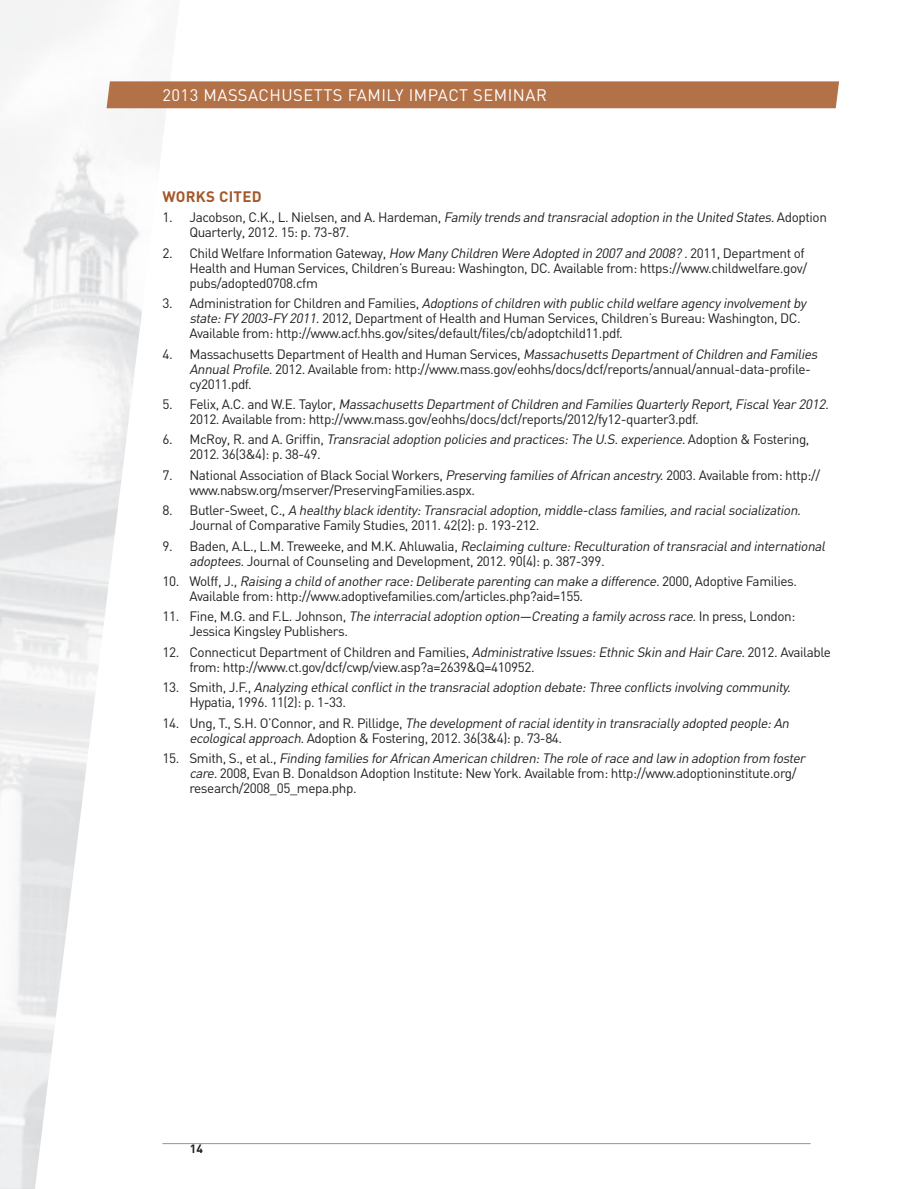
<style>
.page{position:relative;width:919px;height:1189px;background:#fff}
.page>*{position:absolute;margin:0;border:0;box-sizing:border-box;transform-origin:0 0}
.t1{font:16.5px "DIN";letter-spacing:.03em;color:#fff}
.t2{font:700 15px "DIN";color:#a55729}
.t3{font:13.5px/15px "DIN";letter-spacing:-.03em;color:#231f20}
.t4{font:italic 13.5px/15px "DIN";letter-spacing:-.245em;color:#231f20}
.t5{font:700 12px "DIN";color:#231f20}
.s1{font-style:italic}
.s2{font-style:normal}
</style>
<div class="page">
<svg style="left:8px;top:0;width:228px;height:1189px"></svg>
<div style="left:107px;top:81px;width:732px;height:27px;background:#b37147"></div>
<hr style="left:162px;top:1143px;width:648px;height:1px;background:#939598">
<p class="t1" style="left:162px;top:85px;width:386px">2013 massachusetts family impact seminar</p>
<p class="t2" style="left:162px;top:187px;width:99px">WORKS CITED</p>
<p class="t3" style="left:189px;top:210px;width:639px;text-indent:-27px">1. Jacobson, C .K., L. N ielsen, and A. H ardeman, <span class="s1">Familytrends and transracialadoption in the United States.</span>Adoption<br>Quarterly, 2012. 15: p. 73-87.</p>
<p class="t3" style="left:162px;top:245px;width:20px">2. C</p>
<p class="t3" style="left:189px;top:245px;width:619px;text-indent:8px">hild Welfare I nformation Gateway, <span class="s1">How ManyChildren Were Adopted in 2007 and 2008? .</span>2011, Department of<br>Health and H uman Services, Children’s Bureau: Washington, DC. Available from: https://www.childwelfare.gov/ pubs/adopted0708.cfm</p>
<p class="t3" style="left:189px;top:295px;width:621px;text-indent:-27px">3 . Ad m i n i st ra t i o n fo r C h i l d re n a n d Fa m i l i e s , <span class="s1">Adoptions ofchildren with public child welfare agencyinvolvementby state:FY 2003-FY 2011.</span>2012, Department of Health and H uman Services, Children’s Bureau: Washington, DC.<br>Available from: http://www.acf.hhs.gov/sites/default/files/cb/adoptchild11.pdf.</p>
<p class="t3" style="left:162px;top:346px;width:20px">4. M</p>
<p class="t3" style="left:189px;top:346px;width:632px;text-indent:11px">assachusetts Department of H ealth and H uman Services, <span class="s1">Massachusetts DepartmentofChildren and Families<br>AnnualProfile.</span>2012. Available from: http://www.mass.gov/eohhs/docs/dcf/reports/annual/annual-data-profile&shy;cy2011.pdf.</p>
<p class="t3" style="left:189px;top:396px;width:643px;text-indent:-27px">5 . Fe l i x , A . C . a n d W. E . Ta y l o r , <span class="s1">Massachusetts DepartmentofChildren and Families QuarterlyReport,FiscalYear2012.<br></span>2012. Available from: http://www.mass.gov/eohhs/docs/dcf/reports/2012/fy12-quarter3.pdf.</p>
<p class="t3" style="left:162px;top:432px;width:20px">6. M</p>
<p class="t3" style="left:189px;top:432px;width:621px;text-indent:11px">c R oy , R . a n d A . G ri ffi n , <span class="s1">Transracialadoption policies and practices:The U.S.experience.</span> Ad o p t i o n &amp; Fo st e ri n g ,<br>2012. 36(3&amp;4): p. 38-49.</p>
<p class="t3" style="left:162px;top:467px;width:20px">7. N</p>
<p class="t3" style="left:189px;top:467px;width:632px;text-indent:9px">ational Association of Black Social Workers, <span class="s1">Preserving families ofAfrican ancestry.</span>2003. Available from: http:// www.nabsw.org/mserver/PreservingFamilies.aspx.</p>
<p class="t4" style="left:189px;top:502px;width:616px;text-indent:-27px"><span class="s2">8 . B u t l e r - Swe e t , C . ,</span> A healthyblack identity:Transracialadoption,middle-class families,and racialsocialization.<br><span class="s2">Journal of Comparative Family Studies, 2011. 42(2): p. 193-212.</span></p>
<p class="t3" style="left:189px;top:538px;width:640px;text-indent:-27px">9 . B a d e n , A . L . , L . M . Trewe e ke , a n d M . K . A h l u wa l i a , <span class="s1">Reclaiming culture:Reculturation oftransracialand international adoptees.</span>Journal of Counseling and Development, 2012. 90(4): p. 387-399.</p>
<p class="t3" style="left:189px;top:573px;width:609px;text-indent:-27px">1 0 . Wo lff , J . , <span class="s1">Raising a child ofanotherrace:Deliberate parenting can make a difference.</span>2 0 0 0 , Ad o p t i ve Fa m i l i e s .<br>Available from: http://www.adoptivefamilies.com/articles.php?aid=155.</p>
<p class="t3" style="left:189px;top:609px;width:607px;text-indent:-27px">1 1 . F i n e , M . G . a n d F. L . J o h n s o n , <span class="s1">The interracialadoption option—Creating a familyacross race.</span> I n p re ss , L o n d o n :<br>Jessica Kingsley Publishers.</p>
<p class="t3" style="left:189px;top:644px;width:643px;text-indent:-27px">12. C onnecticut Department of Children and Families, <span class="s1">Administrative Issues:Ethnic Skin and HairCare.</span>2012. Available from: http://www.ct.gov/dcf/cwp/view.asp?a=2639&amp;Q=410952.</p>
<p class="t4" style="left:189px;top:679px;width:606px;text-indent:-27px"><span class="s2">1 3 . S m i t h , J . F. ,</span> Analyzing ethicalconflictin the transracialadoption debate:Three conflicts involving community.<br><span class="s2">Hypatia, 1996. 11(2): p. 1-33.</span></p>
<p class="t4" style="left:189px;top:715px;width:604px;text-indent:-27px"><span class="s2">1 4 . U n g , T. , S . H . O ’ C o n n o r , a n d R . P i l l i d g e ,</span> The developmentofracialidentityin transraciallyadopted people:An ecologicalapproach.<span class="s2">Adoption &amp; Fostering, 2012. 36(3&amp;4): p. 73-84.</span></p>
<p class="t3" style="left:189px;top:750px;width:620px;text-indent:-27px">1 5 . S m i t h , S . , e t a l . , <span class="s1">Finding families forAfrican American children:The role ofrace and law in adoption from foster care.</span>2008, Evan B. Donaldson Adoption I nstitute: N ew York. Available from: http://www.adoptioninstitute.org/ research/2008_05_mepa.php.</p>
<p class="t5" style="left:190px;top:1140px;width:15px">14</p>
</div>
